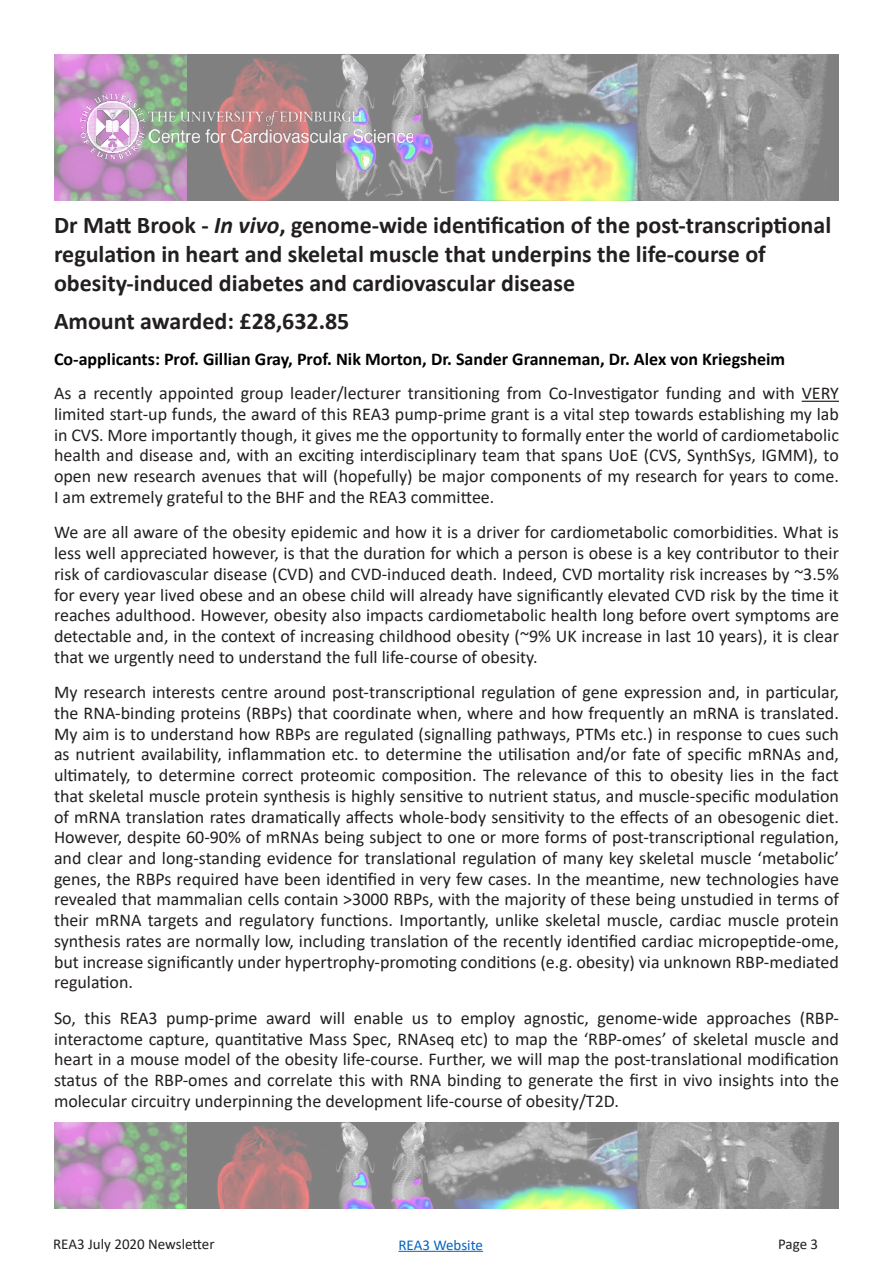
<style>
.page{position:relative;width:893px;height:1263px;background:#fff}
.page>*{position:absolute;margin:0;border:0;box-sizing:border-box;transform-origin:0 0}
.Default{font:700 24px/28.8px "Calibri";color:#231f20}
.t1{font:18px/20.7px "Calibri";color:#231f20;text-align:justify}
.Default-2{font:700 18px "Calibri";color:#000}
.t2{font:15px "Calibri";color:#231f20}
.t3{font:15px "Calibri";color:#0563c1}
.s1{font-style:italic}
</style>
<div class="page">
<img style="left:54px;top:54px;width:785px;height:147px">
<img style="left:80px;top:95px;width:64px;height:63px">
<img style="left:149px;top:111px;width:263px;height:31px">
<hr style="left:802px;top:401px;width:37px;height:1px;background:#231f20">
<hr style="left:398px;top:1251px;width:85px;height:1px;background:#0563c1">
<img style="left:54px;top:1123px;width:785px;height:86px">
<p class="Default" style="left:54px;top:211px;width:779px">Dr Matt Brook - <span class="s1">In vivo</span>, genome-wide identification of the post-transcriptional regulation in heart and skeletal muscle that underpins the life-course of obesity-induced diabetes and cardiovascular disease</p>
<p class="Default" style="left:54px;top:306px;width:297px">Amount awarded: £28,632.85</p>
<p class="Default-2" style="left:54px;top:346px;width:733px">Co-applicants: Prof. Gillian Gray, Prof. Nik Morton, Dr. Sander Granneman, Dr. Alex von Kriegsheim</p>
<p class="t1" style="left:54px;top:382px;width:786px">As a recently appointed group leader/lecturer transitioning from Co-Investigator funding and with VERY limited start-up funds, the award of this REA3 pump-prime grant is a vital step towards establishing my lab in CVS. More importantly though, it gives me the opportunity to formally enter the world of cardiometabolic health and disease and, with an exciting interdisciplinary team that spans UoE (CVS, SynthSys, IGMM), to open new research avenues that will (hopefully) be major components of my research for years to come.<br>I am extremely grateful to the BHF and the REA3 committee.</p>
<p class="t1" style="left:54px;top:522px;width:786px">We are all aware of the obesity epidemic and how it is a driver for cardiometabolic comorbidities. What is less well appreciated however, is that the duration for which a person is obese is a key contributor to their risk of cardiovascular disease (CVD) and CVD-induced death. Indeed, CVD mortality risk increases by ~3.5% for every year lived obese and an obese child will already have significantly elevated CVD risk by the time it reaches adulthood. However, obesity also impacts cardiometabolic health long before overt symptoms are detectable and, in the context of increasing childhood obesity (~9% UK increase in last 10 years), it is clear that we urgently need to understand the full life-course of obesity.</p>
<p class="t1" style="left:54px;top:682px;width:786px">My research interests centre around post-transcriptional regulation of gene expression and, in particular, the RNA-binding proteins (RBPs) that coordinate when, where and how frequently an mRNA is translated.<br>My aim is to understand how RBPs are regulated (signalling pathways, PTMs etc.) in response to cues such as nutrient availability, inflammation etc. to determine the utilisation and/or fate of specific mRNAs and, ultimately, to determine correct proteomic composition. The relevance of this to obesity lies in the fact that skeletal muscle protein synthesis is highly sensitive to nutrient status, and muscle-specific modulation of mRNA translation rates dramatically affects whole-body sensitivity to the effects of an obesogenic diet.<br>However, despite 60-90% of mRNAs being subject to one or more forms of post-transcriptional regulation, and clear and long-standing evidence for translational regulation of many key skeletal muscle ‘metabolic’ genes, the RBPs required have been identified in very few cases. In the meantime, new technologies have revealed that mammalian cells contain &gt;3000 RBPs, with the majority of these being unstudied in terms of their mRNA targets and regulatory functions. Importantly, unlike skeletal muscle, cardiac muscle protein synthesis rates are normally low, including translation of the recently identified cardiac micropeptide-ome, but increase significantly under hypertrophy-promoting conditions (e.g. obesity) via unknown RBP-mediated regulation.</p>
<p class="t1" style="left:54px;top:1007px;width:786px">So, this REA3 pump-prime award will enable us to employ agnostic, genome-wide approaches (RBP&shy;interactome capture, quantitative Mass Spec, RNAseq etc) to map the ‘RBP-omes’ of skeletal muscle and heart in a mouse model of the obesity life-course. Further, we will map the post-translational modification status of the RBP-omes and correlate this with RNA binding to generate the first in vivo insights into the molecular circuitry underpinning the development life-course of obesity/T2D.</p>
<p class="t2" style="left:53px;top:1233px;width:163px">REA3 July 2020 Newsletter</p>
<p class="t3" style="left:398px;top:1234px;width:86px">REA3 Website</p>
<p class="t2" style="left:778px;top:1233px;width:42px">Page 3</p>
</div>
